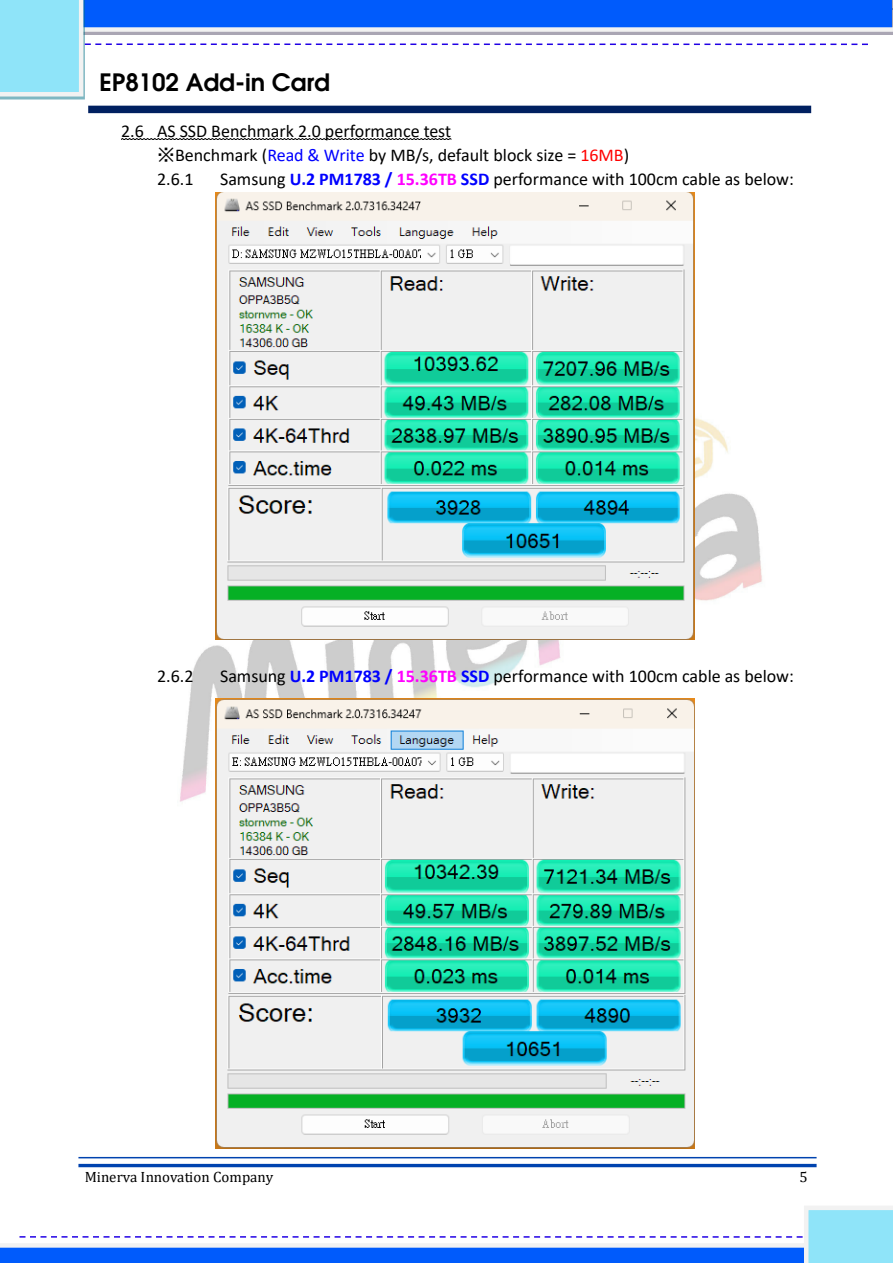
<style>
.page{position:relative;width:893px;height:1263px;background:#fff}
.page>*{position:absolute;margin:0;border:0;box-sizing:border-box;transform-origin:0 0}
.t1{font:600 24px "Avant Garde";color:#000}
.t2{font:18px/24px "Calibri";color:#000}
.t3{font:15px "Cambria";color:#000}
.s1{font-family:"MS Gothic"}
.s2{color:#00f}
.s3{color:#f00}
.s4{font-weight:700;color:#00f}
.s5{font-weight:700;color:#f0f}
</style>
<div class="page">
<img style="left:180px;top:192px;width:582px;height:873px">
<svg style="left:0;top:1206px;width:892px;height:57px"></svg>
<svg style="left:0;top:0;width:892px;height:100px"></svg>
<hr style="left:78px;top:1164px;width:738px;height:3px;background:#0043af">
<hr style="left:78px;top:1157px;width:738px;height:1px;background:#0043af">
<div style="left:88px;top:106px;width:723px;height:7px;background:#002060"></div>
<svg style="left:121px;top:139px;width:330px;height:1px"></svg>
<img style="left:216px;top:192px;width:478px;height:447px">
<img style="left:216px;top:699px;width:478px;height:450px">
<h1 class="t1" style="left:99px;top:67px;width:232px">EP8102 Add-in Card</h1>
<p class="t2" style="left:157px;top:119px;width:474px;text-indent:-36px">2.6 AS SSD Benchmark 2.0 performance test<br><span class="s1">※</span>Benchmark (<span class="s2">Read &amp; Write</span> by MB/s, default block size = <span class="s3">16MB</span>)<br>2.6.1</p>
<p class="t2" style="left:220px;top:167px;width:575px">Samsung <span class="s4">U.2 PM1783 /</span> <span class="s5">15.36TB</span> <span class="s4">SSD</span> performance with 100cm cable as below:</p>
<p class="t2" style="left:157px;top:664px;width:38px">2.6.2</p>
<p class="t2" style="left:220px;top:664px;width:575px">Samsung <span class="s4">U.2 PM1783 /</span> <span class="s5">15.36TB</span> <span class="s4">SSD</span> performance with 100cm cable as below:</p>
<p class="t3" style="left:85px;top:1168px;width:190px">Minerva Innovation Company</p>
<p class="t3" style="left:799px;top:1168px;width:10px">5</p>
</div>
